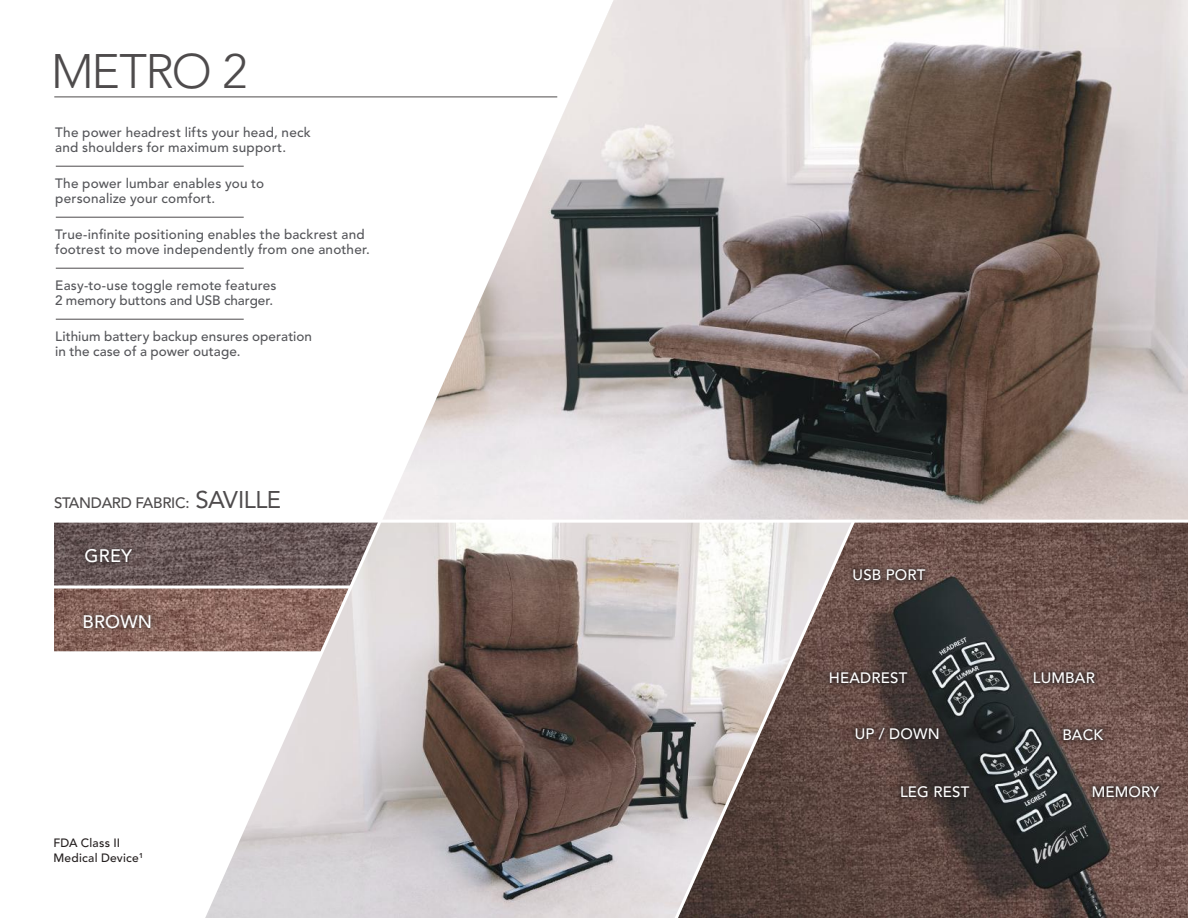
<style>
.page{position:relative;width:1188px;height:918px;background:#fff}
.page>*{position:absolute;margin:0;border:0;box-sizing:border-box;transform-origin:0 0}
.t1{font:300 48px "Avenir LT Std";letter-spacing:-.035em;color:#4e4b4c}
.t2{font:500 18px "Avenir LT Std";letter-spacing:.01em;color:#fff}
.t3{font:500 15px "Avenir LT Std";letter-spacing:.01em;color:#fff}
.t4{font:500 15px "Avenir LT Std";letter-spacing:-.02em;color:#4e4b4c}
.t5{font:500 13.5px/15px "Avenir LT Std";letter-spacing:.015em;color:#55565a}
.t6{font:500 12px/15px "Avenir LT Std";letter-spacing:.02em;color:#241f1f}
.s1{font-weight:400;font-size:24px}
</style>
<div class="page">
<img style="left:54px;top:523px;width:133px;height:63px">
<img style="left:54px;top:589px;width:133px;height:62px">
<img style="left:857px;top:523px;width:331px;height:395px">
<img style="left:624px;top:0;width:564px;height:520px">
<img style="left:624px;top:523px;width:36px;height:395px">
<svg style="left:187px;top:0;width:437px;height:918px"></svg>
<svg style="left:660px;top:518px;width:197px;height:400px;background:#9f938f"></svg>
<hr style="left:54px;top:97px;width:503px;height:1px;background:#4e4b4c">
<div style="left:80px;top:544px;width:57px;height:24px;background:#111213;opacity:.5"></div>
<div style="left:79px;top:609px;width:77px;height:24px;background:#111213;opacity:.5"></div>
<hr style="left:56px;top:166px;width:188px;height:1px;background:#4e4b4c">
<hr style="left:56px;top:217px;width:188px;height:1px;background:#4e4b4c">
<hr style="left:56px;top:268px;width:188px;height:1px;background:#4e4b4c">
<hr style="left:56px;top:319px;width:188px;height:1px;background:#4e4b4c">
<hr style="left:48px;top:520px;width:1140px;height:3px;background:#fff">
<div style="left:896px;top:781px;width:78px;height:22px;background:#241f1f;opacity:.7"></div>
<div style="left:849px;top:564px;width:81px;height:22px;background:#241f1f;opacity:.7"></div>
<div style="left:1088px;top:780px;width:77px;height:22px;background:#241f1f;opacity:.7"></div>
<div style="left:825px;top:667px;width:87px;height:22px;background:#241f1f;opacity:.7"></div>
<div style="left:1029px;top:666px;width:70px;height:23px;background:#241f1f;opacity:.7"></div>
<div style="left:850px;top:723px;width:94px;height:23px;background:#241f1f;opacity:.7"></div>
<div style="left:1058px;top:723px;width:50px;height:23px;background:#241f1f;opacity:.7"></div>
<h1 class="t1" style="left:51px;top:44px;width:198px">METRO 2</h1>
<p class="t5" style="left:55px;top:125px;width:257px">The power headrest lifts your head, neck and shoulders for maximum support.</p>
<p class="t5" style="left:55px;top:176px;width:210px">The power lumbar enables you to personalize your comfort.</p>
<p class="t5" style="left:55px;top:227px;width:316px">True-infinite positioning enables the backrest and footrest to move independently from one another.</p>
<p class="t5" style="left:55px;top:278px;width:223px">Easy-to-use toggle remote features<br>2 memory buttons and USB charger.</p>
<p class="t5" style="left:55px;top:329px;width:258px">Lithium battery backup ensures operation in the case of a power outage.</p>
<p class="t4" style="left:54px;top:494px;width:229px">STANDARD FABRIC: <span class="s1">SAVILLE</span></p>
<h2 class="t2" style="left:85px;top:546px;width:49px">GREY</h2>
<h2 class="t2" style="left:82px;top:611px;width:71px">BROWN</h2>
<p class="t6" style="left:53px;top:835px;width:91px">FDA Class II<br>Medical Device<sup>1</sup></p>
<p class="t3" style="left:853px;top:566px;width:74px">USB PORT</p>
<p class="t3" style="left:829px;top:669px;width:80px">HEADREST</p>
<p class="t3" style="left:1033px;top:669px;width:64px">LUMBAR</p>
<p class="t3" style="left:855px;top:726px;width:87px">UP / DOWN</p>
<p class="t3" style="left:1062px;top:726px;width:42px">BACK</p>
<p class="t3" style="left:900px;top:783px;width:71px">LEG REST</p>
<p class="t3" style="left:1092px;top:783px;width:69px">MEMORY</p>
</div>
